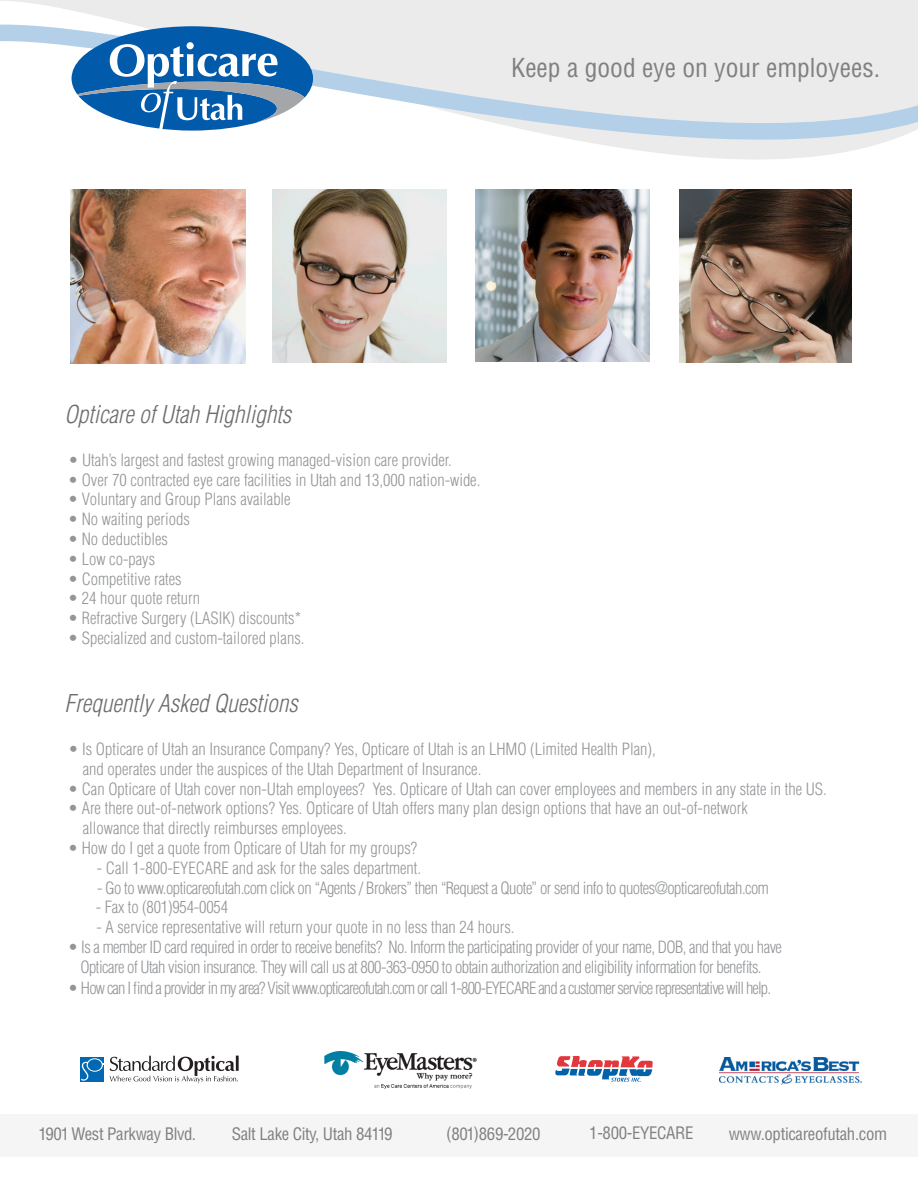
<style>
.page{position:relative;width:918px;height:1188px;background:#fff}
.page>*{position:absolute;margin:0;border:0;box-sizing:border-box;transform-origin:0 0}
.t1{font:condensed 25.5px "Helvetica";color:#808080}
.t2{font:italic 300 condensed 24px "Helvetica";color:#6c6d70}
.t3{font:condensed 16.8px "Helvetica";letter-spacing:-.02em;color:#7e8083}
.t4{font:300 condensed 16.5px "Helvetica";color:#939598}
.t5{font:300 condensed 16.5px "Helvetica";letter-spacing:-.03em;color:#939598}
.t6{font:300 condensed 16.5px "Helvetica";letter-spacing:-.05em;color:#939598}
</style>
<div class="page">
<svg style="left:555px;top:1056px;width:98px;height:26px"></svg>
<div style="left:0;top:1114px;width:918px;height:42px;background:#f5f5f5"></div>
<svg style="left:0;top:0;width:918px;height:22px;background:#ececed"></svg>
<svg style="left:0;top:22px;width:918px;height:138px;fill:#ebebec"></svg>
<svg style="left:72px;top:26px;width:241px;height:105px"></svg>
<div style="left:80px;top:1057px;width:24px;height:24px;background:#0168b3"></div>
<svg style="left:81px;top:1062px;width:7px;height:19px"></svg>
<svg style="left:87px;top:1058px;width:16px;height:14px"></svg>
<div style="left:88px;top:1059px;width:14px;height:12px;background:#0168b3;border-radius:50%"></div>
<svg style="left:110px;top:1056px;width:129px;height:27px"></svg>
<img style="left:324px;top:1051px;width:153px;height:38px">
<img style="left:476px;top:189px;width:174px;height:173px">
<img style="left:680px;top:189px;width:172px;height:174px">
<img style="left:272px;top:189px;width:175px;height:174px">
<img style="left:70px;top:189px;width:176px;height:175px">
<img style="left:719px;top:1057px;width:143px;height:28px">
<p class="t1" style="left:511px;top:52px;width:370px">Keep a good eye on your employees.</p>
<p class="t2" style="left:64px;top:399px;width:228px">Opticare of Utah Highlights</p>
<p class="t4" style="left:68px;top:450px;width:385px">• Utah’s largest and fastest growing managed-vision care provider.</p>
<p class="t4" style="left:68px;top:469px;width:414px">• Over 70 contracted eye care facilities in Utah and 13,000 nation-wide.</p>
<p class="t4" style="left:68px;top:489px;width:224px">• Voluntary and Group Plans available</p>
<p class="t4" style="left:68px;top:509px;width:123px">• No waiting periods</p>
<p class="t4" style="left:68px;top:529px;width:101px">• No deductibles</p>
<p class="t4" style="left:68px;top:549px;width:88px">• Low co-pays</p>
<p class="t4" style="left:68px;top:568px;width:115px">• Competitive rates</p>
<p class="t4" style="left:68px;top:588px;width:133px">• 24 hour quote return</p>
<p class="t4" style="left:68px;top:608px;width:234px">• Refractive Surgery (LASIK) discounts*</p>
<p class="t4" style="left:68px;top:628px;width:238px">• Specialized and custom-tailored plans.</p>
<p class="t2" style="left:64px;top:688px;width:235px">Frequently Asked Questions</p>
<p class="t4" style="left:68px;top:739px;width:589px">• Is Opticare of Utah an Insurance Company? Yes, Opticare of Utah is an LHMO (Limited Health Plan),</p>
<p class="t4" style="left:83px;top:759px;width:400px">and operates under the auspices of the Utah Department of Insurance.</p>
<p class="t4" style="left:68px;top:778px;width:760px">• Can Opticare of Utah cover non-Utah employees? Yes. Opticare of Utah can cover employees and members in any state in the US.</p>
<p class="t4" style="left:68px;top:798px;width:681px">• Are there out-of-network options? Yes. Opticare of Utah offers many plan design options that have an out-of-network</p>
<p class="t4" style="left:83px;top:818px;width:265px">allowance that directly reimburses employees.</p>
<p class="t4" style="left:68px;top:838px;width:351px">• How do I get a quote from Opticare of Utah for my groups?</p>
<p class="t4" style="left:97px;top:858px;width:326px">- Call 1-800-EYECARE and ask for the sales department.</p>
<p class="t5" style="left:97px;top:877px;width:673px">- Go to www.opticareofutah.com click on “Agents / Brokers” then “Request a Quote” or send info to quotes@opticareofutah.com</p>
<p class="t4" style="left:96px;top:897px;width:134px">- Fax to (801)954-0054</p>
<p class="t4" style="left:96px;top:917px;width:420px">- A service representative will return your quote in no less than 24 hours.</p>
<p class="t5" style="left:68px;top:937px;width:715px">• Is a member ID card required in order to receive benefits? No. Inform the participating provider of your name, DOB, and that you have</p>
<p class="t5" style="left:80px;top:957px;width:683px">Opticare of Utah vision insurance. They will call us at 800-363-0950 to obtain authorization and eligibility information for benefits.</p>
<p class="t6" style="left:68px;top:978px;width:704px">• How can I find a provider in my area? Visit www.opticareofutah.com or call 1-800-EYECARE and a customer service representative will help.</p>
<p class="t3" style="left:39px;top:1123px;width:159px">1901 West Parkway Blvd.</p>
<p class="t3" style="left:232px;top:1123px;width:162px">Salt Lake City, Utah 84119</p>
<p class="t3" style="left:446px;top:1123px;width:96px">(801)869-2020</p>
<p class="t3" style="left:589px;top:1122px;width:106px">1-800-EYECARE</p>
<p class="t3" style="left:729px;top:1123px;width:160px">www.opticareofutah.com</p>
</div>
